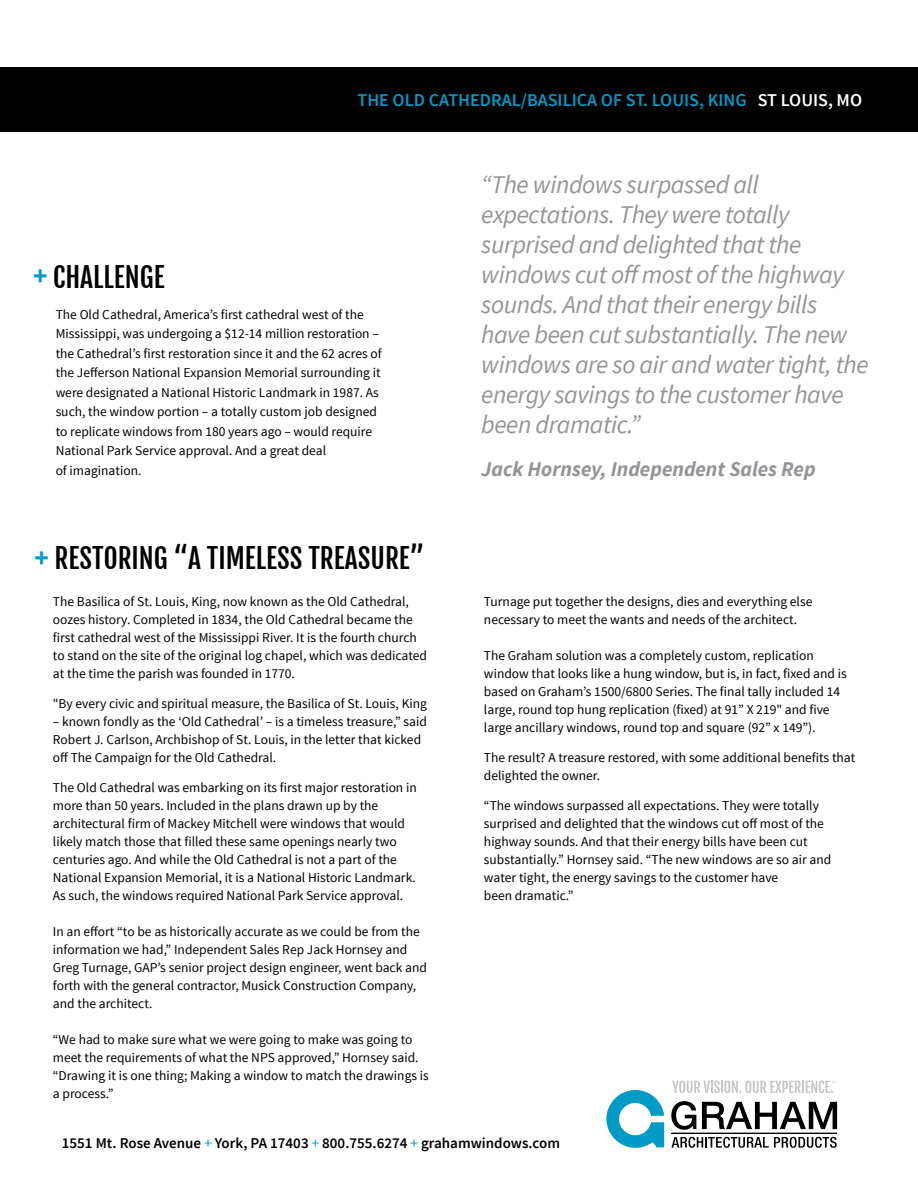
<style>
.page{position:relative;width:918px;height:1188px;background:#fff}
.page>*{position:absolute;margin:0;border:0;box-sizing:border-box;transform-origin:0 0}
.t1{font:27.15px "Fjalla One";color:#000}
.t2{font:italic 25.5px/30px "Source Sans Pro";letter-spacing:-.015em;color:#929497}
.t3{font:italic 700 21px "Source Sans Pro";color:#929497}
.t4{font:600 18px "Source Sans Pro";color:#009ac7}
.t5{font:600 15px "Source Sans Pro";color:#000}
.t6{font:13.5px/18px "Source Sans Pro";color:#000}
.s1{color:#fff}
.s2{font-family:"Source Sans Pro";font-weight:700;color:#009ac7}
.s3{font-weight:400;color:#009ac7}
</style>
<div class="page">
<div style="left:0;top:67px;width:918px;height:64px;background:#000"></div>
<svg style="left:606px;top:1090px;width:58px;height:58px"></svg>
<svg style="left:671px;top:1101px;width:25px;height:29px"></svg>
<svg style="left:702px;top:1102px;width:135px;height:27px"></svg>
<svg style="left:671px;top:1137px;width:166px;height:11px"></svg>
<hr style="left:671px;top:1133px;width:166px;height:1px;background:#000">
<svg style="left:672px;top:1081px;width:164px;height:12px"></svg>
<h3 class="t4" style="left:358px;top:89px;width:506px">THE OLD CATHEDRAL/BASILICA OF ST. LOUIS, KING <span class="s1">ST LOUIS, MO</span></h3>
<h1 class="t1" style="left:33px;top:261px;width:133px"><span class="s2">+</span> CHALLENGE</h1>
<p class="t6" style="left:56px;top:305px;width:328px;line-height:19.5px">The Old Cathedral, America’s first cathedral west of the Mississippi, was undergoing a $12-14 million restoration – the Cathedral’s first restoration since it and the 62 acres of the Jefferson National Expansion Memorial surrounding it were designated a National Historic Landmark in 1987. As such, the window portion – a totally custom job designed to replicate windows from 180 years ago – would require National Park Service approval. And a great deal<br>of imagination.</p>
<h1 class="t1" style="left:35px;top:542px;width:391px"><span class="s2">+</span> RESTORING “A TIMELESS TREASURE”</h1>
<p class="t6" style="left:53px;top:593px;width:376px">The Basilica of St. Louis, King, now known as the Old Cathedral, oozes history. Completed in 1834, the Old Cathedral became the first cathedral west of the Mississippi River. It is the fourth church to stand on the site of the original log chapel, which was dedicated at the time the parish was founded in 1770.</p>
<p class="t6" style="left:53px;top:695px;width:376px">"By every civic and spiritual measure, the Basilica of St. Louis, King</p>
<p class="t6" style="left:53px;top:713px;width:376px">– known fondly as the ‘Old Cathedral’ – is a timeless treasure,” said<br>Robert J. Carlson, Archbishop of St. Louis, in the letter that kicked off The Campaign for the Old Cathedral.</p>
<p class="t6" style="left:53px;top:779px;width:365px">The Old Cathedral was embarking on its first major restoration in more than 50 years. Included in the plans drawn up by the architectural firm of Mackey Mitchell were windows that would likely match those that filled these same openings nearly two centuries ago. And while the Old Cathedral is not a part of the National Expansion Memorial, it is a National Historic Landmark.<br>As such, the windows required National Park Service approval.</p>
<p class="t6" style="left:53px;top:923px;width:376px">In an effort “to be as historically accurate as we could be from the information we had,” Independent Sales Rep Jack Hornsey and Greg Turnage, GAP’s senior project design engineer, went back and forth with the general contractor, Musick Construction Company, and the architect.</p>
<p class="t6" style="left:53px;top:1031px;width:377px">“We had to make sure what we were going to make was going to meet the requirements of what the NPS approved,” Hornsey said. “Drawing it is one thing; Making a window to match the drawings is a process.”</p>
<p class="t2" style="left:481px;top:170px;width:389px">“The windows surpassed all expectations. They were totally surprised and delighted that the windows cut off most of the highway sounds. And that their energy bills have been cut substantially. The new windows are so air and water tight, the energy savings to the customer have been dramatic.”</p>
<h3 class="t3" style="left:481px;top:456px;width:336px">Jack Hornsey, Independent Sales Rep</h3>
<p class="t6" style="left:484px;top:593px;width:330px">Turnage put together the designs, dies and everything else necessary to meet the wants and needs of the architect.</p>
<p class="t6" style="left:484px;top:647px;width:364px">The Graham solution was a completely custom, replication window that looks like a hung window, but is, in fact, fixed and is based on Graham’s 1500/6800 Series. The final tally included 14 large, round top hung replication (fixed) at 91” X 219" and five large ancillary windows, round top and square (92” x 149”).</p>
<p class="t6" style="left:484px;top:749px;width:373px">The result? A treasure restored, with some additional benefits that delighted the owner.</p>
<p class="t6" style="left:484px;top:797px;width:349px">“The windows surpassed all expectations. They were totally surprised and delighted that the windows cut off most of the highway sounds. And that their energy bills have been cut substantially.” Hornsey said. “The new windows are so air and water tight, the energy savings to the customer have<br>been dramatic.”</p>
<p class="t5" style="left:62px;top:1134px;width:500px">1551 Mt. Rose Avenue <span class="s3">+</span> York, PA 17403 <span class="s3">+</span> 800.755.6274 <span class="s3">+</span> grahamwindows.com</p>
</div>
